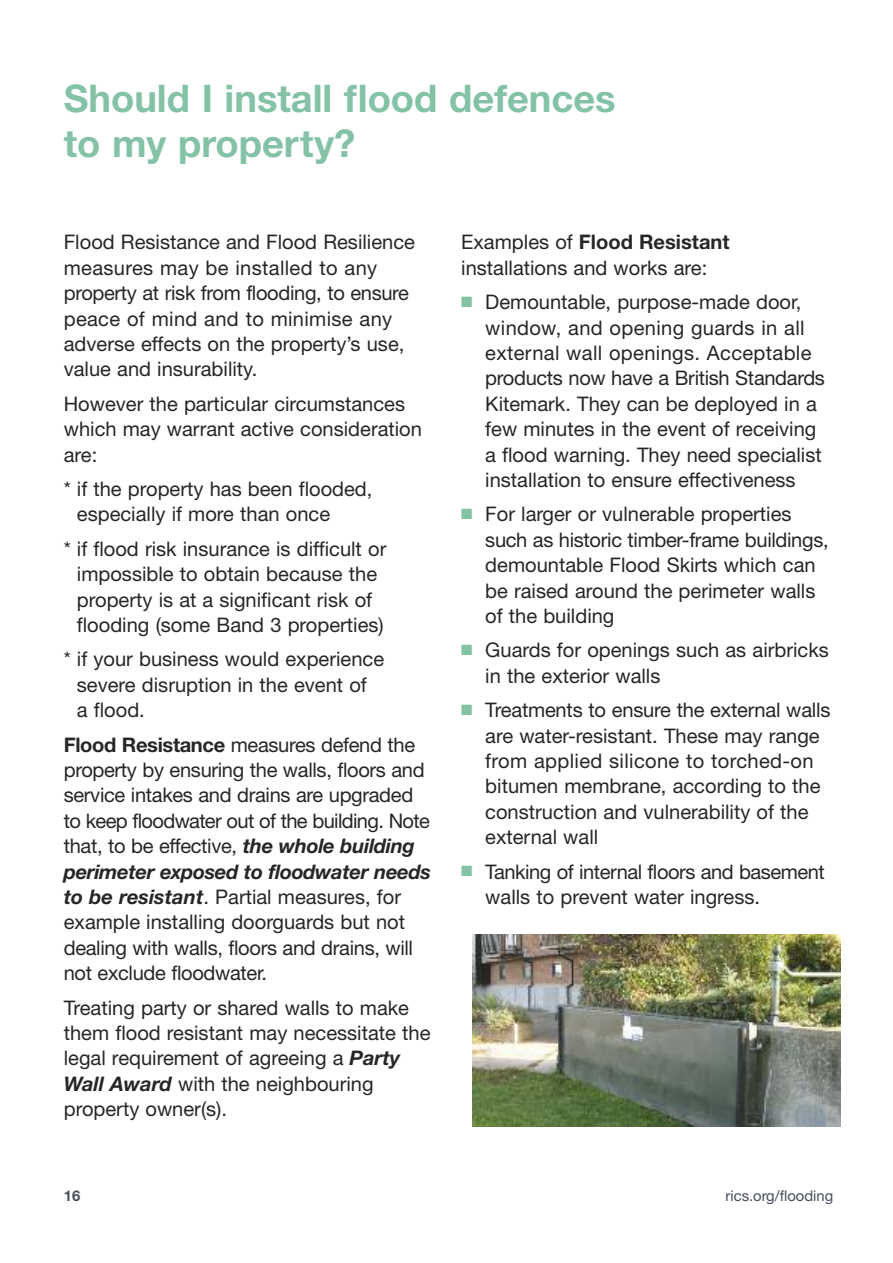
<style>
.page{position:relative;width:893px;height:1263px;background:#fff}
.page>*{position:absolute;margin:0;border:0;box-sizing:border-box;transform-origin:0 0}
.t1{font:700 38.1px/44.4px "Helvetica Neue LT";color:#83c2a5}
.t2{font:20.1px/25.3px "Helvetica Neue LT";color:#272627}
.t3{font:20.1px/25.3px "Helvetica Neue LT";letter-spacing:-.02em;color:#272627}
.t4{font:14.85px "Helvetica Neue LT";color:#484f59}
.t5{font:700 14.85px "Helvetica Neue LT";color:#484f59}
.s1{font-weight:700}
.s2{font-weight:700;font-style:italic}
.s3{color:#83c2a5}
</style>
<div class="page">
<img style="left:472px;top:934px;width:368px;height:193px">
<h1 class="t1" style="left:64px;top:80px;width:553px">Should I install flood defences to my property?</h1>
<p class="t2" style="left:64px;top:232px;width:353px">Flood Resistance and Flood Resilience measures may be installed to any property at risk from flooding, to ensure peace of mind and to minimise any adverse effects on the property’s use, value and insurability.</p>
<p class="t2" style="left:64px;top:393px;width:360px">However the particular circumstances which may warrant active consideration are:</p>
<p class="t2" style="left:77px;top:478px;width:297px;text-indent:-13px">* if the property has been flooded, especially if more than once</p>
<p class="t2" style="left:64px;top:538px;width:324px;text-align:center">* if flood risk insurance is difficult or impossible to obtain because the property is at a significant risk of flooding (some Band 3 properties)</p>
<p class="t2" style="left:77px;top:648px;width:309px;text-indent:-13px">* if your business would experience severe disruption in the event of<br>a flood.</p>
<p class="t2" style="left:64px;top:734px;width:369px"><span class="s1">Flood Resistance</span> measures defend the property by ensuring the walls, floors and service intakes and drains are upgraded to keep floodwater out of the building. Note that, to be effective, <span class="s2">the whole building perimeter exposed to floodwater needs to be resistant</span>. Partial measures, for example installing doorguards but not dealing with walls, floors and drains, will not exclude floodwater.</p>
<p class="t2" style="left:64px;top:997px;width:368px">Treating party or shared walls to make them flood resistant may necessitate the legal requirement of agreeing a <span class="s2">Party Wall Award</span> with the neighbouring property owner(s).</p>
<p class="t2" style="left:461px;top:232px;width:270px">Examples of <span class="s1">Flood Resistant </span>installations and works are:</p>
<p class="t2" style="left:485px;top:291px;width:341px;text-indent:-24px"><span class="s3">■</span> Demountable, purpose-made door, window, and opening guards in all external wall openings. Acceptable products now have a British Standards Kitemark. They can be deployed in a few minutes in the event of receiving a flood warning. They need specialist installation to ensure effectiveness</p>
<p class="t2" style="left:485px;top:504px;width:345px;text-indent:-24px"><span class="s3">■</span> For larger or vulnerable properties such as historic timber-frame buildings, demountable Flood Skirts which can be raised around the perimeter walls of the building</p>
<p class="t2" style="left:485px;top:639px;width:345px;text-indent:-24px"><span class="s3">■</span> Guards for openings such as airbricks in the exterior walls</p>
<p class="t2" style="left:485px;top:699px;width:347px;text-indent:-24px"><span class="s3">■</span> Treatments to ensure the external walls are water-resistant. These may range from applied silicone to torched-on bitumen membrane, according to the construction and vulnerability of the external wall</p>
<p class="t3" style="left:485px;top:861px;width:341px;text-indent:-24px"><span class="s3">■</span> Tanking of internal floors and basement walls to prevent water ingress.</p>
<p class="t5" style="left:64px;top:1191px;width:18px">16</p>
<p class="t4" style="left:726px;top:1191px;width:109px">rics.org/flooding</p>
</div>
